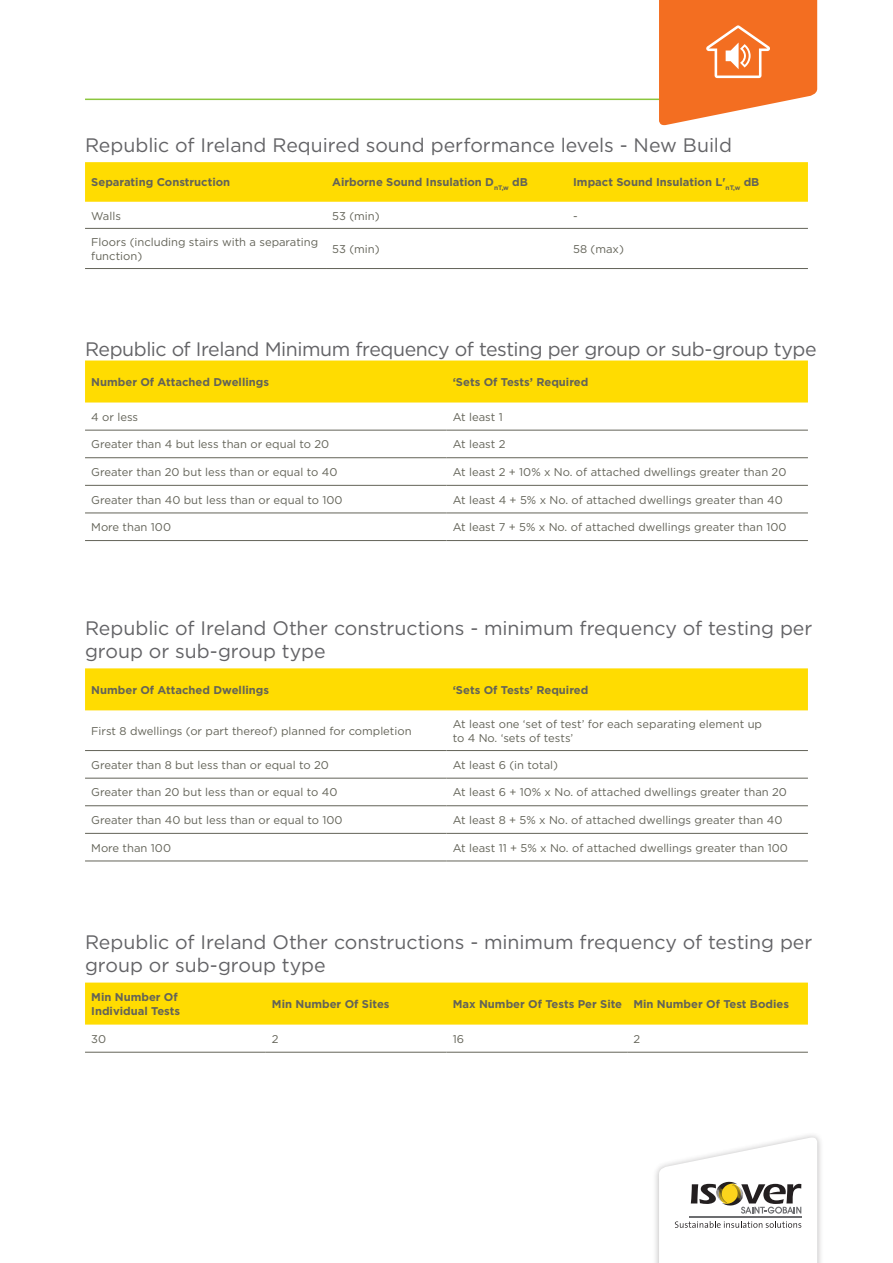
<style>
.page{position:relative;width:893px;height:1263px;background:#fff}
.page>*{position:absolute;margin:0;border:0;box-sizing:border-box;transform-origin:0 0}
.Table_Title{font:19.5px/23.4px "Gotham";letter-spacing:-.005em;color:#636366}
.Table_Title-2{font:19.5px "Gotham";letter-spacing:-.025em;color:#636366}
.Table_Body_-_new{font:11.25px/13.5px "Gotham";color:#636358}
.Table_Header_-_New{font:700 11.25px/13.5px "Gotham";color:#636358}
</style>
<div class="page">
<div style="left:85px;top:162px;width:723px;height:40px;background:#ffdc01"></div>
<hr style="left:85px;top:228px;width:241px;height:1px;background:#636358">
<hr style="left:326px;top:228px;width:241px;height:1px;background:#636358">
<hr style="left:567px;top:228px;width:241px;height:1px;background:#636358">
<hr style="left:85px;top:268px;width:241px;height:1px;background:#636358">
<hr style="left:326px;top:268px;width:241px;height:1px;background:#636358">
<hr style="left:567px;top:268px;width:241px;height:1px;background:#636358">
<div style="left:85px;top:360px;width:723px;height:42px;background:#ffdc01"></div>
<hr style="left:85px;top:485px;width:361px;height:1px;background:#636358">
<hr style="left:446px;top:485px;width:362px;height:1px;background:#636358">
<hr style="left:85px;top:513px;width:361px;height:1px;background:#636358">
<hr style="left:446px;top:513px;width:362px;height:1px;background:#636358">
<hr style="left:85px;top:430px;width:361px;height:1px;background:#636358">
<hr style="left:446px;top:430px;width:362px;height:1px;background:#636358">
<hr style="left:85px;top:457px;width:361px;height:1px;background:#636358">
<hr style="left:446px;top:457px;width:362px;height:1px;background:#636358">
<hr style="left:85px;top:540px;width:361px;height:1px;background:#636358">
<hr style="left:446px;top:540px;width:362px;height:1px;background:#636358">
<div style="left:85px;top:668px;width:723px;height:42px;background:#ffdc01"></div>
<hr style="left:85px;top:778px;width:361px;height:1px;background:#636358">
<hr style="left:446px;top:778px;width:362px;height:1px;background:#636358">
<hr style="left:85px;top:805px;width:361px;height:1px;background:#636358">
<hr style="left:446px;top:805px;width:362px;height:1px;background:#636358">
<hr style="left:85px;top:833px;width:361px;height:1px;background:#636358">
<hr style="left:446px;top:833px;width:362px;height:1px;background:#636358">
<hr style="left:85px;top:750px;width:361px;height:1px;background:#636358">
<hr style="left:446px;top:750px;width:362px;height:1px;background:#636358">
<hr style="left:85px;top:860px;width:361px;height:1px;background:#636358">
<hr style="left:446px;top:860px;width:362px;height:1px;background:#636358">
<div style="left:85px;top:982px;width:723px;height:42px;background:#ffdc01"></div>
<hr style="left:85px;top:1052px;width:181px;height:1px;background:#636358">
<hr style="left:266px;top:1052px;width:180px;height:1px;background:#636358">
<hr style="left:446px;top:1052px;width:181px;height:1px;background:#636358">
<hr style="left:627px;top:1052px;width:181px;height:1px;background:#636358">
<hr style="left:85px;top:99px;width:661px;height:1px;background:#8bc63e">
<div style="left:652px;top:1131px;width:172px;height:132px;background:#231f20;opacity:.3"></div>
<svg style="left:659px;top:1136px;width:158px;height:127px"></svg>
<svg style="left:659px;top:0;width:158px;height:126px"></svg>
<p class="Table_Title" style="left:85px;top:133px;width:648px">Republic of Ireland Required sound performance levels - New Build</p>
<p class="Table_Header_-_New" style="left:91px;top:176px;width:140px">Separating Construction</p>
<p class="Table_Header_-_New" style="left:332px;top:176px;width:197px">Airborne Sound Insulation D<sub>nT,w</sub> dB</p>
<p class="Table_Header_-_New" style="left:573px;top:176px;width:188px">Impact Sound Insulation L'<sub>nT,w</sub> dB</p>
<p class="Table_Body_-_new" style="left:91px;top:209px;width:31px">Walls</p>
<p class="Table_Body_-_new" style="left:332px;top:209px;width:49px">53 (min)</p>
<p class="Table_Body_-_new" style="left:573px;top:209px;width:6px">-</p>
<p class="Table_Body_-_new" style="left:91px;top:235px;width:229px">Floors (including stairs with a separating function)</p>
<p class="Table_Body_-_new" style="left:332px;top:242px;width:49px">53 (min)</p>
<p class="Table_Body_-_new" style="left:573px;top:242px;width:52px">58 (max)</p>
<p class="Table_Title-2" style="left:85px;top:337px;width:733px">Republic of Ireland Minimum frequency of testing per group or sub-group type</p>
<p class="Table_Header_-_New" style="left:91px;top:375px;width:179px">Number Of Attached Dwellings</p>
<p class="Table_Header_-_New" style="left:453px;top:375px;width:137px">‘Sets Of Tests’ Required</p>
<p class="Table_Body_-_new" style="left:91px;top:410px;width:48px">4 or less</p>
<p class="Table_Body_-_new" style="left:453px;top:410px;width:52px">At least 1</p>
<p class="Table_Body_-_new" style="left:91px;top:437px;width:240px">Greater than 4 but less than or equal to 20</p>
<p class="Table_Body_-_new" style="left:453px;top:437px;width:54px">At least 2</p>
<p class="Table_Body_-_new" style="left:91px;top:465px;width:248px">Greater than 20 but less than or equal to 40</p>
<p class="Table_Body_-_new" style="left:453px;top:465px;width:335px">At least 2 + 10% x No. of attached dwellings greater than 20</p>
<p class="Table_Body_-_new" style="left:91px;top:493px;width:253px">Greater than 40 but less than or equal to 100</p>
<p class="Table_Body_-_new" style="left:453px;top:493px;width:332px">At least 4 + 5% x No. of attached dwellings greater than 40</p>
<p class="Table_Body_-_new" style="left:91px;top:520px;width:81px">More than 100</p>
<p class="Table_Body_-_new" style="left:453px;top:520px;width:335px">At least 7 + 5% x No. of attached dwellings greater than 100</p>
<p class="Table_Title" style="left:85px;top:615px;width:729px">Republic of Ireland Other constructions - minimum frequency of testing per group or sub-group type</p>
<p class="Table_Header_-_New" style="left:91px;top:683px;width:179px">Number Of Attached Dwellings</p>
<p class="Table_Header_-_New" style="left:453px;top:683px;width:137px">‘Sets Of Tests’ Required</p>
<p class="Table_Body_-_new" style="left:91px;top:724px;width:322px">First 8 dwellings (or part thereof) planned for completion</p>
<p class="Table_Body_-_new" style="left:453px;top:717px;width:311px">At least one ‘set of test’ for each separating element up to 4 No. ‘sets of tests’</p>
<p class="Table_Body_-_new" style="left:91px;top:758px;width:239px">Greater than 8 but less than or equal to 20</p>
<p class="Table_Body_-_new" style="left:453px;top:758px;width:107px">At least 6 (in total)</p>
<p class="Table_Body_-_new" style="left:91px;top:785px;width:248px">Greater than 20 but less than or equal to 40</p>
<p class="Table_Body_-_new" style="left:453px;top:785px;width:336px">At least 6 + 10% x No. of attached dwellings greater than 20</p>
<p class="Table_Body_-_new" style="left:91px;top:813px;width:253px">Greater than 40 but less than or equal to 100</p>
<p class="Table_Body_-_new" style="left:453px;top:813px;width:331px">At least 8 + 5% x No. of attached dwellings greater than 40</p>
<p class="Table_Body_-_new" style="left:91px;top:841px;width:81px">More than 100</p>
<p class="Table_Body_-_new" style="left:453px;top:841px;width:337px">At least 11 + 5% x No. of attached dwellings greater than 100</p>
<p class="Table_Title" style="left:85px;top:930px;width:729px">Republic of Ireland Other constructions - minimum frequency of testing per group or sub-group type</p>
<p class="Table_Header_-_New" style="left:91px;top:990px;width:90px">Min Number Of<br>Individual Tests</p>
<p class="Table_Header_-_New" style="left:272px;top:997px;width:119px">Min Number Of Sites</p>
<p class="Table_Header_-_New" style="left:453px;top:997px;width:171px">Max Number Of Tests Per Site</p>
<p class="Table_Header_-_New" style="left:633px;top:997px;width:157px">Min Number Of Test Bodies</p>
<p class="Table_Body_-_new" style="left:91px;top:1032px;width:16px">30</p>
<p class="Table_Body_-_new" style="left:272px;top:1032px;width:8px">2</p>
<p class="Table_Body_-_new" style="left:453px;top:1032px;width:13px">16</p>
<p class="Table_Body_-_new" style="left:633px;top:1032px;width:8px">2</p>
</div>
